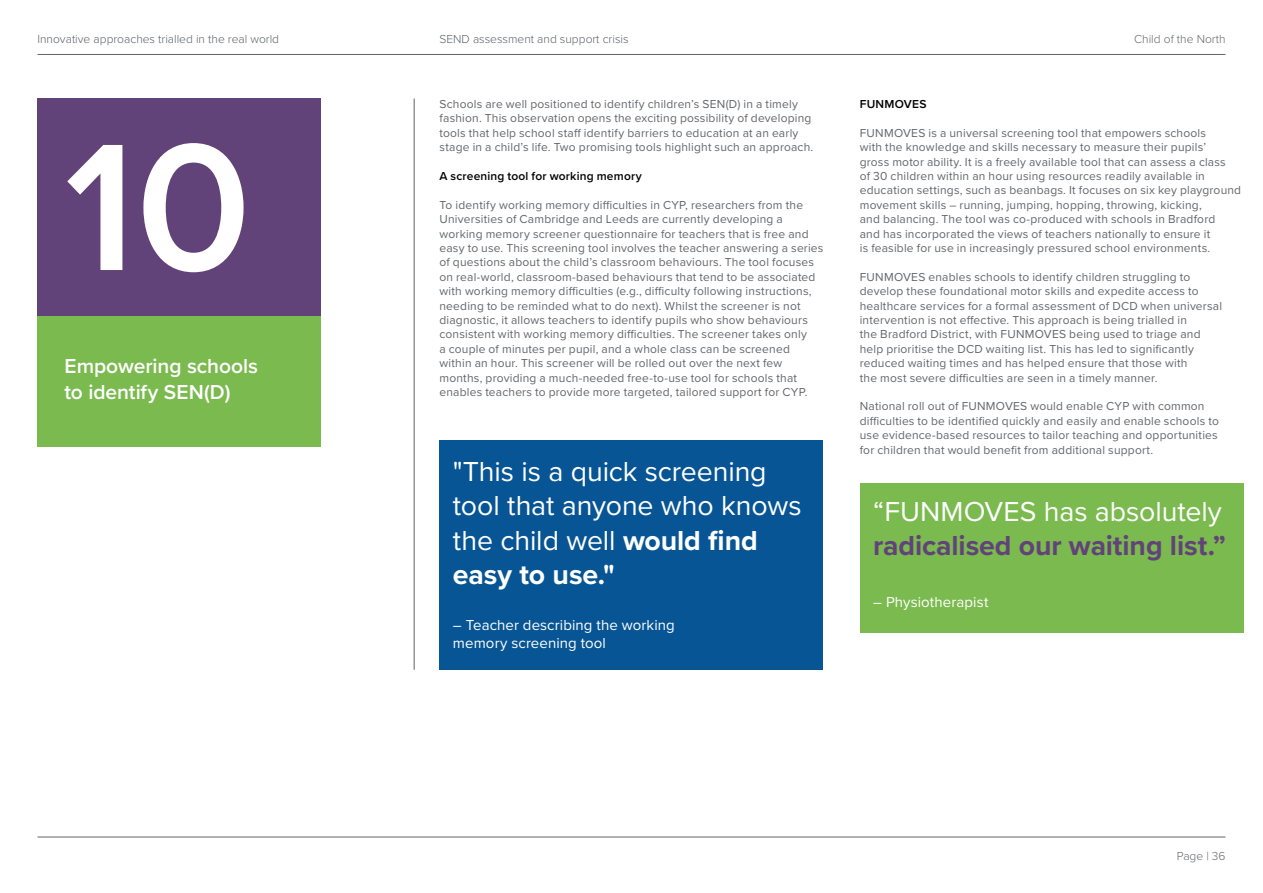
<style>
.page{position:relative;width:1263px;height:893px;background:#fff}
.page>*{position:absolute;margin:0;border:0;box-sizing:border-box;transform-origin:0 0}
.t1{font:600 187.5px "Proxima Nova";color:#fff}
.t2{font:28.5px/34.2px "Proxima Nova";letter-spacing:-.005em;color:#fff}
.t3{font:700 28.5px/34.2px "Proxima Nova";letter-spacing:-.005em;color:#624379}
.t4{font:600 21px/25.2px "Proxima Nova";letter-spacing:-.005em;color:#fff}
.t5{font:15px "Proxima Nova";letter-spacing:.005em;color:#fff}
.t6{font:12px/14.4px "Proxima Nova";letter-spacing:.015em;color:#63666a}
.t7{font:300 12px "Proxima Nova";color:#5c6166}
.t8{font:600 12px "Proxima Nova";letter-spacing:.015em;color:#000}
.t9{font:300 12px "Proxima Nova";color:#63666a}
.s1{font-weight:700}
.s2{font-weight:400;color:#fff}
</style>
<div class="page">
<hr style="left:38px;top:54px;width:1187px;height:1px;background:#63666a">
<hr style="left:38px;top:837px;width:1187px;height:1px;background:#63666a">
<div style="left:38px;top:316px;width:283px;height:130px;background:#7bba4f"></div>
<div style="left:38px;top:99px;width:283px;height:217px;background:#624379"></div>
<hr style="left:414px;top:99px;width:1px;height:571px;background:#5c6166">
<div style="left:439px;top:441px;width:384px;height:229px;background:#075594"></div>
<div style="left:860px;top:484px;width:384px;height:149px;background:#7bba4f"></div>
<p class="t7" style="left:38px;top:30px;width:243px">Innovative approaches trialled in the real world</p>
<p class="t7" style="left:439px;top:30px;width:191px">SEND assessment and support crisis</p>
<p class="t9" style="left:1134px;top:30px;width:93px">Child of the North</p>
<p class="t1" style="left:64px;top:68px;width:188px">10</p>
<p class="t4" style="left:64px;top:353px;width:195px">Empowering schools to identify SEN(D)</p>
<p class="t6" style="left:439px;top:96px;width:375px">Schools are well positioned to identify children’s SEN(D) in a timely fashion. This observation opens the exciting possibility of developing tools that help school staff identify barriers to education at an early stage in a child’s life. Two promising tools highlight such an approach.</p>
<p class="t8" style="left:439px;top:167px;width:204px">A screening tool for working memory</p>
<p class="t6" style="left:439px;top:197px;width:385px">To identify working memory difficulties in CYP, researchers from the Universities of Cambridge and Leeds are currently developing a working memory screener questionnaire for teachers that is free and easy to use. This screening tool involves the teacher answering a series of questions about the child’s classroom behaviours. The tool focuses on real-world, classroom-based behaviours that tend to be associated with working memory difficulties (e.g., difficulty following instructions, needing to be reminded what to do next). Whilst the screener is not diagnostic, it allows teachers to identify pupils who show behaviours consistent with working memory difficulties. The screener takes only<br>a couple of minutes per pupil, and a whole class can be screened within an hour. This screener will be rolled out over the next few months, providing a much-needed free-to-use tool for schools that enables teachers to provide more targeted, tailored support for CYP.</p>
<p class="t2" style="left:453px;top:453px;width:350px">"This is a quick screening tool that anyone who knows the child well <span class="s1">would find easy to use."</span></p>
<p class="t5" style="left:453px;top:613px;width:223px">– Teacher describing the working</p>
<p class="t5" style="left:453px;top:631px;width:154px">memory screening tool</p>
<p class="t8" style="left:860px;top:95px;width:68px">FUNMOVES</p>
<p class="t6" style="left:860px;top:125px;width:383px">FUNMOVES is a universal screening tool that empowers schools<br>with the knowledge and skills necessary to measure their pupils’<br>gross motor ability. It is a freely available tool that can assess a class<br>of 30 children within an hour using resources readily available in education settings, such as beanbags. It focuses on six key playground movement skills – running, jumping, hopping, throwing, kicking,<br>and balancing. The tool was co-produced with schools in Bradford<br>and has incorporated the views of teachers nationally to ensure it<br>is feasible for use in increasingly pressured school environments.</p>
<p class="t6" style="left:860px;top:269px;width:364px">FUNMOVES enables schools to identify children struggling to develop these foundational motor skills and expedite access to healthcare services for a formal assessment of DCD when universal intervention is not effective. This approach is being trialled in<br>the Bradford District, with FUNMOVES being used to triage and help prioritise the DCD waiting list. This has led to significantly reduced waiting times and has helped ensure that those with<br>the most severe difficulties are seen in a timely manner.</p>
<p class="t6" style="left:860px;top:399px;width:361px">National roll out of FUNMOVES would enable CYP with common difficulties to be identified quickly and easily and enable schools to use evidence-based resources to tailor teaching and opportunities for children that would benefit from additional support.</p>
<p class="t3" style="left:873px;top:494px;width:354px"><span class="s2">“FUNMOVES has absolutely </span>radicalised our waiting list.”</p>
<p class="t5" style="left:873px;top:590px;width:117px">– Physiotherapist</p>
<p class="t9" style="left:1177px;top:847px;width:50px">Page | 36</p>
</div>
